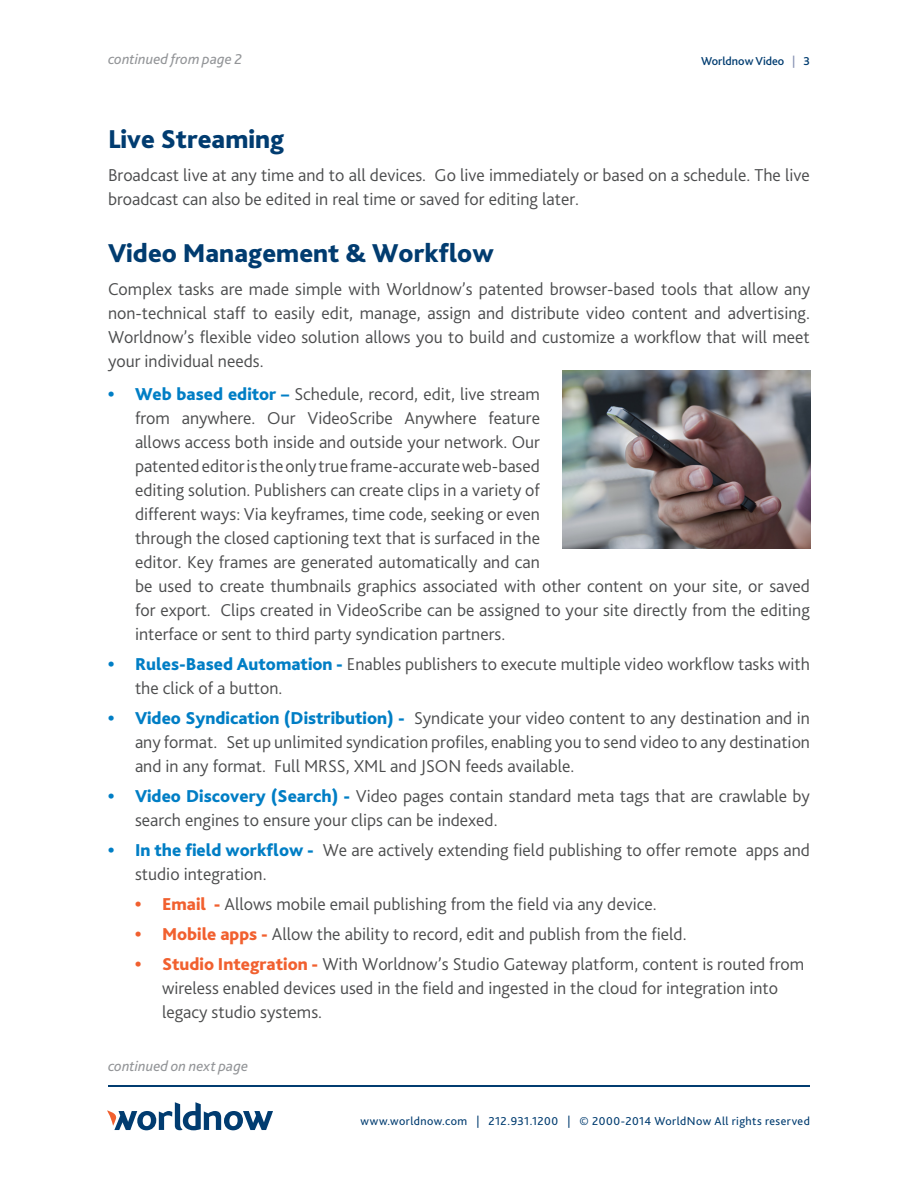
<style>
.page{position:relative;width:918px;height:1188px;background:#fff}
.page>*{position:absolute;margin:0;border:0;box-sizing:border-box;transform-origin:0 0}
.t1{font:800 27px "Bliss 2";color:#013c70}
.t2{font:300 18px/24px "Bliss 2";color:#4b4c4d}
.t3{font:italic 15px "Bliss 2";letter-spacing:.005em;color:#939598}
.t4{font:12px "Bliss 2";letter-spacing:.035em;color:#013c70}
.t5{font:500 12px "Bliss 2";color:#013c70}
.s1{color:#8a94b5}
.s2{font-family:"Times";font-weight:400;color:#007ec5}
.s3{font-weight:800;color:#007ec5}
.s4{font-family:"Times";font-weight:400;color:#f1602f}
.s5{font-weight:800;color:#f1602f}
</style>
<div class="page">
<svg style="left:107px;top:1102px;width:166px;height:28px"></svg>
<hr style="left:108px;top:1085px;width:702px;height:1px;background:#013c70">
<img style="left:562px;top:370px;width:249px;height:178px">
<p class="t3" style="left:108px;top:50px;width:136px">continued from page 2</p>
<p class="t5" style="left:701px;top:53px;width:110px">Worldnow Video <span class="s1">|</span> 3</p>
<p class="t1" style="left:108px;top:122px;width:178px">Live Streaming</p>
<p class="t2" style="left:108px;top:163px;width:703px">Broadcast live at any time and to all devices. Go live immediately or based on a schedule. The live broadcast can also be edited in real time or saved for editing later.</p>
<p class="t1" style="left:108px;top:236px;width:387px">Video Management &amp; Workflow</p>
<p class="t2" style="left:108px;top:277px;width:704px;text-align:justify">Complex tasks are made simple with Worldnow’s patented browser-based tools that allow any non-technical staff to easily edit, manage, assign and distribute video content and advertising.<br>Worldnow’s flexible video solution allows you to build and customize a workflow that will meet your individual needs.</p>
<p class="t2" style="left:135px;top:382px;width:677px;text-indent:-27px"><span class="s2">•</span> <span class="s3">Web based editor –</span> Schedule, record, edit, live stream<br>from anywhere. Our VideoScribe Anywhere feature<br>allows access both inside and outside your network. Our<br>patented editor is the only true frame-accurate web-based<br>editing solution. Publishers can create clips in a variety of<br>different ways: Via keyframes, time code, seeking or even<br>through the closed captioning text that is surfaced in the<br>editor. Key frames are generated automatically and can<br>be used to create thumbnails graphics associated with other content on your site, or saved for export. Clips created in VideoScribe can be assigned to your site directly from the editing interface or sent to third party syndication partners.</p>
<p class="t2" style="left:135px;top:652px;width:677px;text-indent:-27px"><span class="s2">•</span> <span class="s3">Rules-Based Automation -</span> Enables publishers to execute multiple video workflow tasks with the click of a button.</p>
<p class="t2" style="left:135px;top:706px;width:677px;text-align:justify;text-indent:-27px"><span class="s2">•</span> <span class="s3">Video Syndication (Distribution) -</span> Syndicate your video content to any destination and in any format. Set up unlimited syndication profiles, enabling you to send video to any destination and in any format. Full MRSS, XML and JSON feeds available.</p>
<p class="t2" style="left:135px;top:784px;width:677px;text-indent:-27px"><span class="s2">•</span> <span class="s3">Video Discovery (Search) -</span> Video pages contain standard meta tags that are crawlable by search engines to ensure your clips can be indexed.</p>
<p class="t2" style="left:135px;top:838px;width:676px;text-indent:-27px"><span class="s2">•</span> <span class="s3">In the field workflow -</span> We are actively extending field publishing to offer remote apps and studio integration.</p>
<p class="t2" style="left:135px;top:892px;width:523px"><span class="s4">•</span> <span class="s5">Email -</span> Allows mobile email publishing from the field via any device.</p>
<p class="t2" style="left:135px;top:922px;width:553px"><span class="s4">•</span> <span class="s5">Mobile apps -</span> Allow the ability to record, edit and publish from the field.</p>
<p class="t2" style="left:162px;top:952px;width:644px;text-indent:-27px"><span class="s4">•</span> <span class="s5">Studio Integration -</span> With Worldnow’s Studio Gateway platform, content is routed from wireless enabled devices used in the field and ingested in the cloud for integration into legacy studio systems.</p>
<p class="t3" style="left:108px;top:1057px;width:142px">continued on next page</p>
<p class="t4" style="left:360px;top:1114px;width:451px">www.worldnow.com | 212.931.1200 | © 2000-2014 WorldNow All rights reserved</p>
</div>
